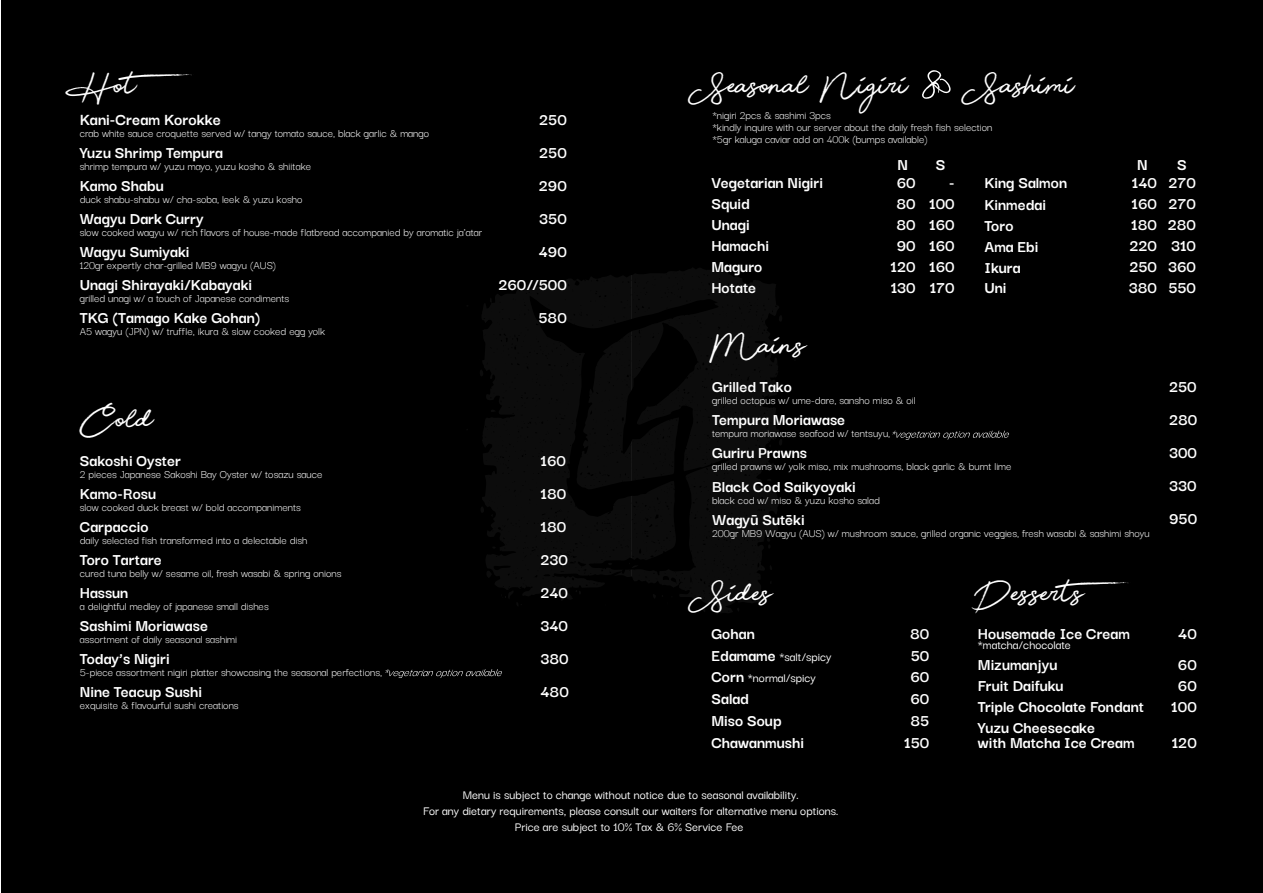
<style>
.page{position:relative;width:1263px;height:893px;background:#fff}
.page>*{position:absolute;margin:0;border:0;box-sizing:border-box;transform-origin:0 0}
.t1{font:45px "Beauty";color:#fff}
.t2{font:700 18px "Darker Grotesque";color:#fff}
.t3{font:700 17.7px/21px "Darker Grotesque";color:#fff}
.t4{font:500 13.5px/16.2px "Darker Grotesque";color:#fff;text-align:center}
.t5{font:12.3px/12px "Darker Grotesque";color:#fff}
.t6{font:12.15px "Darker Grotesque";color:#fff}
.s1{font-weight:700;font-size:17.7px}
</style>
<div class="page">
<div style="left:1px;top:0;width:1262px;height:893px;background:#000"></div>
<svg style="left:481px;top:275px;width:150px;height:331px;fill:#0c0c0c"></svg>
<svg style="left:629px;top:562px;width:2px;height:6px"></svg>
<svg style="left:632px;top:268px;width:148px;height:346px;fill:#0c0c0c"></svg>
<svg style="left:385px;top:669px;width:117px;height:9px"></svg>
<svg style="left:892px;top:431px;width:117px;height:9px"></svg>
<svg style="left:922px;top:70px;width:29px;height:29px"></svg>
<h1 class="t1" style="left:77px;top:68px;width:126px">Hot</h1>
<h2 class="t2" style="left:80px;top:106px;width:143px">Kani-Cream Korokke</h2>
<p class="t5" style="left:80px;top:126px;width:351px">crab white sauce croquette served w/ tangy tomato sauce, black garlic &amp; mango</p>
<h3 class="t3" style="left:80px;top:141px;width:145px">Yuzu Shrimp Tempura</h3>
<p class="t5" style="left:80px;top:159px;width:233px">shrimp tempura w/ yuzu mayo, yuzu kosho &amp; shiitake</p>
<h3 class="t3" style="left:80px;top:174px;width:85px">Kamo Shabu</h3>
<p class="t5" style="left:80px;top:192px;width:224px">duck shabu-shabu w/ cha-soba, leek &amp; yuzu kosho</p>
<h3 class="t3" style="left:80px;top:207px;width:126px">Wagyu Dark Curry</h3>
<p class="t5" style="left:80px;top:225px;width:404px">slow cooked wagyu w/ rich flavors of house-made flatbread accompanied by aromatic ja'atar</p>
<h3 class="t3" style="left:80px;top:240px;width:111px">Wagyu Sumiyaki</h3>
<p class="t5" style="left:80px;top:258px;width:198px">120gr expertly char-grilled MB9 wagyu (AUS)</p>
<h3 class="t3" style="left:80px;top:273px;width:174px">Unagi Shirayaki/Kabayaki</h3>
<p class="t5" style="left:80px;top:291px;width:211px">grilled unagi w/ a touch of Japanese condiments</p>
<h3 class="t3" style="left:80px;top:306px;width:182px">TKG (Tamago Kake Gohan)</h3>
<p class="t5" style="left:80px;top:324px;width:247px">A5 wagyu (JPN) w/ truffle, ikura &amp; slow cooked egg yolk</p>
<h3 class="t3" style="left:498px;top:102px;width:70px;line-height:33px;text-align:right">250<br>250<br>290<br>350<br>490<br>260//500<br>580</h3>
<h1 class="t1" style="left:88px;top:402px;width:67px">Cold</h1>
<h3 class="t3" style="left:80px;top:449px;width:103px">Sakoshi Oyster</h3>
<p class="t5" style="left:80px;top:467px;width:244px">2 pieces Japanese Sakoshi Bay Oyster w/ tosazu sauce</p>
<h3 class="t3" style="left:80px;top:482px;width:78px">Kamo-Rosu</h3>
<p class="t5" style="left:80px;top:500px;width:223px">slow cooked duck breast w/ bold accompaniments</p>
<h3 class="t3" style="left:80px;top:515px;width:70px">Carpaccio</h3>
<p class="t5" style="left:80px;top:533px;width:229px">daily selected fish transformed into a delectable dish</p>
<h3 class="t3" style="left:80px;top:548px;width:84px">Toro Tartare</h3>
<p class="t5" style="left:80px;top:566px;width:263px">cured tuna belly w/ sesame oil, fresh wasabi &amp; spring onions</p>
<h3 class="t3" style="left:80px;top:581px;width:50px">Hassun</h3>
<p class="t5" style="left:80px;top:599px;width:190px">a delightful medley of japanese small dishes</p>
<h3 class="t3" style="left:80px;top:614px;width:130px">Sashimi Moriawase</h3>
<p class="t5" style="left:80px;top:632px;width:159px">assortment of daily seasonal sashimi</p>
<h3 class="t3" style="left:80px;top:647px;width:91px">Today’s Nigiri</h3>
<p class="t5" style="left:80px;top:665px;width:304px">5-piece assortment nigiri platter showcasing the seasonal perfections,</p>
<h3 class="t3" style="left:80px;top:680px;width:124px">Nine Teacup Sushi</h3>
<p class="t5" style="left:80px;top:698px;width:160px">exquisite &amp; flavourful sushi creations</p>
<h3 class="t3" style="left:540px;top:443px;width:30px;line-height:33px">160<br>180<br>180<br>230<br>240<br>340<br>380<br>480</h3>
<h1 class="t1" style="left:702px;top:68px;width:208px">Seasonal Nigiri</h1>
<h1 class="t1" style="left:975px;top:68px;width:101px">Sashimi</h1>
<p class="t5" style="left:712px;top:108px;width:281px">*nigiri 2pcs &amp; sashimi 3pcs<br>*kindly inquire with our server about the daily fresh fish selection *5gr kaluga caviar add on 400k (bumps available)</p>
<h3 class="t3" style="left:897px;top:153px;width:12px">N</h3>
<h3 class="t3" style="left:936px;top:153px;width:11px">S</h3>
<h3 class="t3" style="left:1137px;top:153px;width:12px">N</h3>
<h3 class="t3" style="left:1177px;top:153px;width:11px">S</h3>
<h3 class="t3" style="left:984px;top:171px;width:84px">King Salmon<br>Kinmedai<br>Toro<br>Ama Ebi<br>Ikura<br>Uni</h3>
<h3 class="t3" style="left:1168px;top:170px;width:30px;text-align:justify">270<br>270<br>280<br>310<br>360<br>550</h3>
<h3 class="t3" style="left:1129px;top:170px;width:30px;text-align:justify">140<br>160<br>180<br>220<br>250<br>380</h3>
<h3 class="t3" style="left:711px;top:171px;width:113px">Vegetarian Nigiri<br>Squid<br>Unagi<br>Hamachi<br>Maguro<br>Hotate</h3>
<h3 class="t3" style="left:891px;top:171px;width:27px;text-align:center">60<br>80<br>80<br>90<br>120<br>130</h3>
<h3 class="t3" style="left:929px;top:171px;width:27px;text-align:justify;text-indent:20px">- 100<br>160<br>160<br>160<br>170</h3>
<h1 class="t1" style="left:710px;top:328px;width:98px">Mains</h1>
<h3 class="t3" style="left:712px;top:375px;width:81px">Grilled Tako</h3>
<p class="t6" style="left:712px;top:392px;width:205px">grilled octopus w/ ume-dare, sansho miso &amp; oil</p>
<h3 class="t3" style="left:712px;top:408px;width:135px">Tempura Moriawase</h3>
<p class="t6" style="left:712px;top:425px;width:180px">tempura moriawase seafood w/ tentsuyu,</p>
<h3 class="t3" style="left:712px;top:441px;width:96px">Guriru Prawns</h3>
<p class="t6" style="left:712px;top:458px;width:301px">grilled prawns w/ yolk miso, mix mushrooms, black garlic &amp; burnt lime</p>
<h3 class="t3" style="left:712px;top:474px;width:145px">Black Cod Saikyoyaki</h3>
<p class="t6" style="left:712px;top:491px;width:169px">black cod w/ miso &amp; yuzu kosho salad</p>
<h3 class="t3" style="left:712px;top:507px;width:94px">Wagyū Sutēki</h3>
<p class="t6" style="left:712px;top:524px;width:439px">200gr MB9 Wagyu (AUS) w/ mushroom sauce, grilled organic veggies, fresh wasabi &amp; sashimi shoyu</p>
<h1 class="t1" style="left:702px;top:575px;width:72px">Sides</h1>
<h1 class="t1" style="left:978px;top:575px;width:160px">Desserts</h1>
<h3 class="t3" style="left:711px;top:622px;width:45px">Gohan</h3>
<p class="t4" style="left:711px;top:645px;width:122px;line-height:21.8px;text-align:left"><span class="s1">Edamame</span> *salt/spicy<br><span class="s1">Corn</span> *normal/spicy</p>
<h3 class="t3" style="left:711px;top:687px;width:94px;line-height:21.8px">Salad<br>Miso Soup<br>Chawanmushi</h3>
<h3 class="t3" style="left:904px;top:621px;width:27px;line-height:21.8px;text-align:center">80<br>50<br>60<br>60<br>85<br>150</h3>
<h3 class="t3" style="left:978px;top:622px;width:154px">Housemade Ice Cream</h3>
<p class="t4" style="left:978px;top:636px;width:95px">*matcha/chocolate</p>
<h3 class="t3" style="left:978px;top:653px;width:168px">Mizumanjyu<br>Fruit Daifuku<br>Triple Chocolate Fondant<br>Yuzu Cheesecake</h3>
<h3 class="t3" style="left:978px;top:731px;width:158px">with Matcha Ice Cream</h3>
<h3 class="t3" style="left:1169px;top:369px;width:30px;line-height:33px;text-align:justify">250<br>280<br>300<br>330<br>950</h3>
<h3 class="t3" style="left:1178px;top:616px;width:20px;line-height:31.5px">40<br>60</h3>
<h3 class="t3" style="left:1171px;top:674px;width:27px;text-align:center">60<br>100</h3>
<h3 class="t3" style="left:1172px;top:731px;width:27px">120</h3>
<p class="t4" style="left:423px;top:785px;width:417px">Menu is subject to change without notice due to seasonal availability.<br>For any dietary requirements, please consult our waiters for alternative menu options.<br>Price are subject to 10% Tax &amp; 6% Service Fee</p>
</div>
